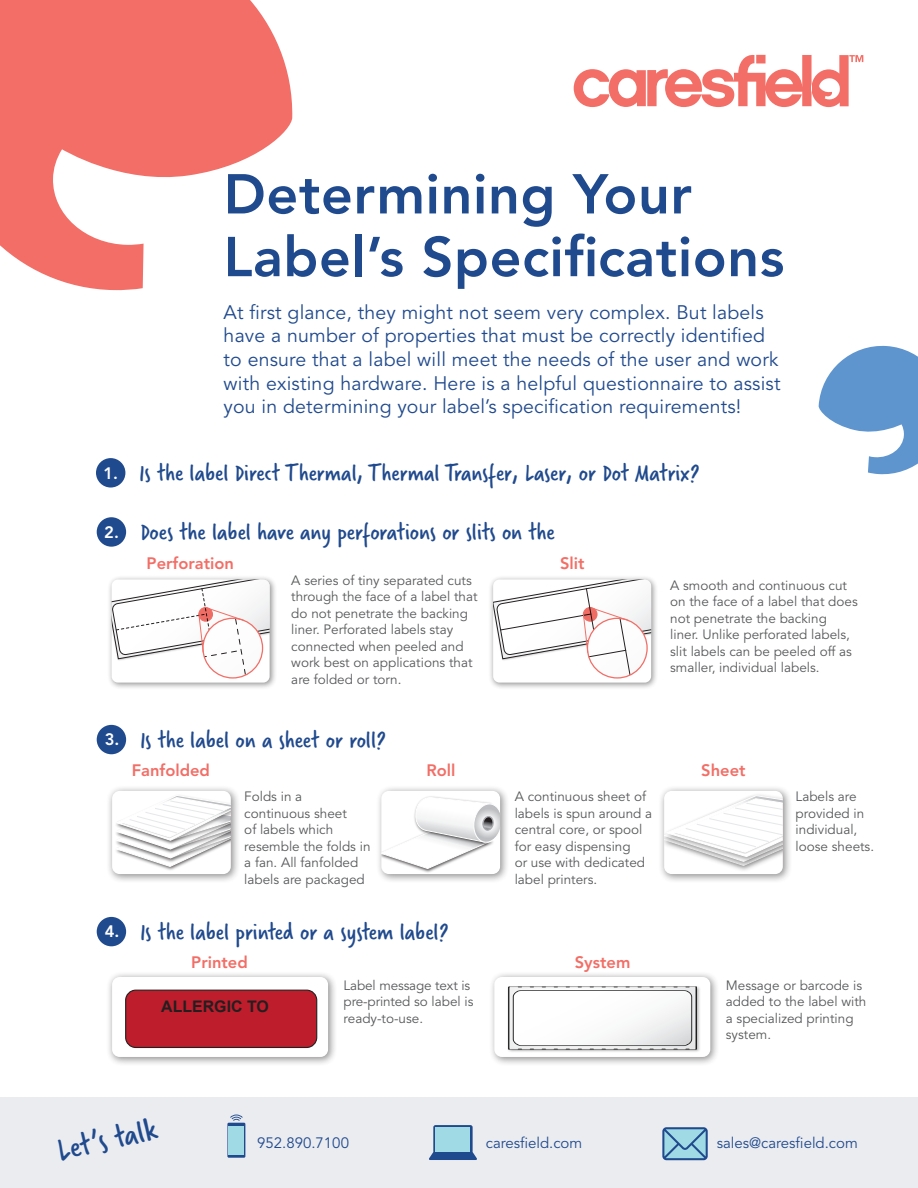
<style>
.page{position:relative;width:918px;height:1188px;background:#fff}
.page>*{position:absolute;margin:0;border:0;box-sizing:border-box;transform-origin:0 0}
.t1{font:800 55.5px "Avenir LT Std";letter-spacing:.01em;color:#204a8e}
.t2{font:33.6px "Verveine";color:#204a8e}
.t3{font:25.5px "Verveine";color:#204a8e}
.t4{font:19.5px/23.5px "Avenir LT Std";letter-spacing:.01em;color:#204a8e}
.t5{font:800 16.5px "Avenir LT Std";color:#f26e66}
.t6{font:800 16.5px "Avenir LT Std";color:#fff}
.t7{font:700 15.9px "Arial";color:#231f20}
.t8{font:15px "Avenir LT Std";color:#204a8e}
.t9{font:13.5px/16.5px "Avenir LT Std";color:#58595b}
</style>
<div class="page">
<svg style="left:0;top:0;width:293px;height:290px;fill:#f26e66"></svg>
<div style="left:97px;top:517px;width:29px;height:30px;background:#204a8e;border-radius:50%"></div>
<div style="left:97px;top:725px;width:29px;height:29px;background:#204a8e;border-radius:50%"></div>
<div style="left:97px;top:917px;width:29px;height:29px;background:#204a8e;border-radius:50%"></div>
<div style="left:107px;top:575px;width:170px;height:115px;background:#231f20;opacity:.5"></div>
<div style="left:112px;top:579px;width:158px;height:104px;background:#fff;border-radius:6px"></div>
<div style="left:106px;top:785px;width:135px;height:99px;background:#231f20;opacity:.5"></div>
<div style="left:112px;top:791px;width:119px;height:83px;background:#fff;border-radius:8px"></div>
<img style="left:112px;top:867px;width:119px;height:6px">
<svg style="left:116px;top:795px;width:115px;height:72px"></svg>
<div style="left:106px;top:971px;width:232px;height:96px;background:#231f20;opacity:.5"></div>
<div style="left:112px;top:977px;width:216px;height:80px;background:#fff;border-radius:8px"></div>
<div style="left:126px;top:990px;width:191px;height:57px;background:#be1d2c;border-radius:10px"></div>
<div style="left:125px;top:990px;width:192px;height:58px;border:1px solid #231f20;border-radius:10px"></div>
<div style="left:375px;top:785px;width:135px;height:99px;background:#231f20;opacity:.5"></div>
<div style="left:381px;top:791px;width:119px;height:83px;background:#fff;border-radius:8px"></div>
<img style="left:381px;top:869px;width:115px;height:5px">
<svg style="left:381px;top:796px;width:119px;height:73px"></svg>
<div style="left:488px;top:971px;width:232px;height:96px;background:#231f20;opacity:.5"></div>
<div style="left:494px;top:977px;width:216px;height:80px;background:#fff;border-radius:8px"></div>
<img style="left:507px;top:986px;width:193px;height:66px">
<div style="left:658px;top:785px;width:135px;height:99px;background:#231f20;opacity:.5"></div>
<img style="left:664px;top:871px;width:119px;height:3px">
<img style="left:664px;top:866px;width:119px;height:5px">
<img style="left:664px;top:791px;width:119px;height:4px">
<svg style="left:664px;top:795px;width:119px;height:71px"></svg>
<svg style="left:112px;top:579px;width:158px;height:99px"></svg>
<div style="left:489px;top:575px;width:170px;height:115px;background:#231f20;opacity:.5"></div>
<div style="left:493px;top:579px;width:158px;height:104px;background:#fff;border-radius:6px"></div>
<svg style="left:493px;top:579px;width:158px;height:99px"></svg>
<div style="left:96px;top:458px;width:29px;height:30px;background:#204a8e;border-radius:50%"></div>
<svg style="left:818px;top:345px;width:100px;height:130px"></svg>
<svg style="left:574px;top:54px;width:289px;height:53px"></svg>
<div style="left:0;top:1097px;width:918px;height:91px;background:#ebecf0"></div>
<svg style="left:429px;top:1125px;width:48px;height:35px"></svg>
<div style="left:435px;top:1127px;width:35px;height:24px;background:#a0dae4"></div>
<svg style="left:662px;top:1127px;width:46px;height:33px"></svg>
<svg style="left:664px;top:1129px;width:42px;height:29px"></svg>
<svg style="left:227px;top:1123px;width:18px;height:35px"></svg>
<div style="left:229px;top:1126px;width:15px;height:28px;background:#a0dae4"></div>
<svg style="left:230px;top:1115px;width:13px;height:6px"></svg>
<p class="t1" style="left:224px;top:161px;width:470px">Determining Your</p>
<p class="t1" style="left:224px;top:224px;width:562px">Label’s Specifications</p>
<p class="t4" style="left:224px;top:301px;width:558px">At first glance, they might not seem very complex. But labels have a number of properties that must be correctly identified to ensure that a label will meet the needs of the user and work with existing hardware. Here is a helpful questionnaire to assist you in determining your label’s specification requirements!</p>
<p class="t6" style="left:104px;top:463px;width:16px">1.</p>
<p class="t3" style="left:140px;top:455px;width:561px">Is the label Direct Thermal, Thermal Transfer, Laser, or Dot Matrix?</p>
<p class="t6" style="left:104px;top:522px;width:16px">2.</p>
<p class="t3" style="left:140px;top:514px;width:416px">Does the label have any perforations or slits on the</p>
<p class="t5" style="left:147px;top:553px;width:89px">Perforation</p>
<p class="t5" style="left:560px;top:553px;width:26px">Slit</p>
<p class="t9" style="left:291px;top:572px;width:188px">A series of tiny separated cuts through the face of a label that do not penetrate the backing liner. Perforated labels stay connected when peeled and work best on applications that are folded or torn.</p>
<p class="t9" style="left:670px;top:577px;width:189px">A smooth and continuous cut on the face of a label that does not penetrate the backing liner. Unlike perforated labels, slit labels can be peeled off as smaller, individual labels.</p>
<p class="t6" style="left:105px;top:730px;width:16px">3.</p>
<p class="t3" style="left:140px;top:722px;width:247px">Is the label on a sheet or roll?</p>
<p class="t5" style="left:132px;top:761px;width:80px">Fanfolded</p>
<p class="t5" style="left:427px;top:761px;width:31px">Roll</p>
<p class="t5" style="left:701px;top:761px;width:46px">Sheet</p>
<p class="t9" style="left:244px;top:789px;width:128px">Folds in a continuous sheet<br>of labels which resemble the folds in a fan. All fanfolded labels are packaged</p>
<p class="t9" style="left:515px;top:789px;width:139px">A continuous sheet of labels is spun around a central core, or spool for easy dispensing<br>or use with dedicated label printers.</p>
<p class="t9" style="left:796px;top:789px;width:80px">Labels are provided in individual, loose sheets.</p>
<p class="t6" style="left:105px;top:922px;width:16px">4.</p>
<p class="t3" style="left:140px;top:914px;width:310px">Is the label printed or a system label?</p>
<p class="t5" style="left:191px;top:952px;width:58px">Printed</p>
<p class="t5" style="left:575px;top:952px;width:57px">System</p>
<p class="t7" style="left:161px;top:995px;width:109px">ALLERGIC TO</p>
<p class="t9" style="left:344px;top:977px;width:131px">Label message text is pre-printed so label is ready-to-use.</p>
<p class="t9" style="left:726px;top:977px;width:142px">Message or barcode is added to the label with a specialized printing system.</p>
<p class="t2" style="left:53px;top:1128px;width:103px;rotate:-13deg">Let’s talk</p>
<p class="t8" style="left:257px;top:1134px;width:93px">952.890.7100</p>
<p class="t8" style="left:486px;top:1134px;width:98px">caresfield.com</p>
<p class="t8" style="left:717px;top:1134px;width:143px">sales@caresfield.com</p>
</div>
